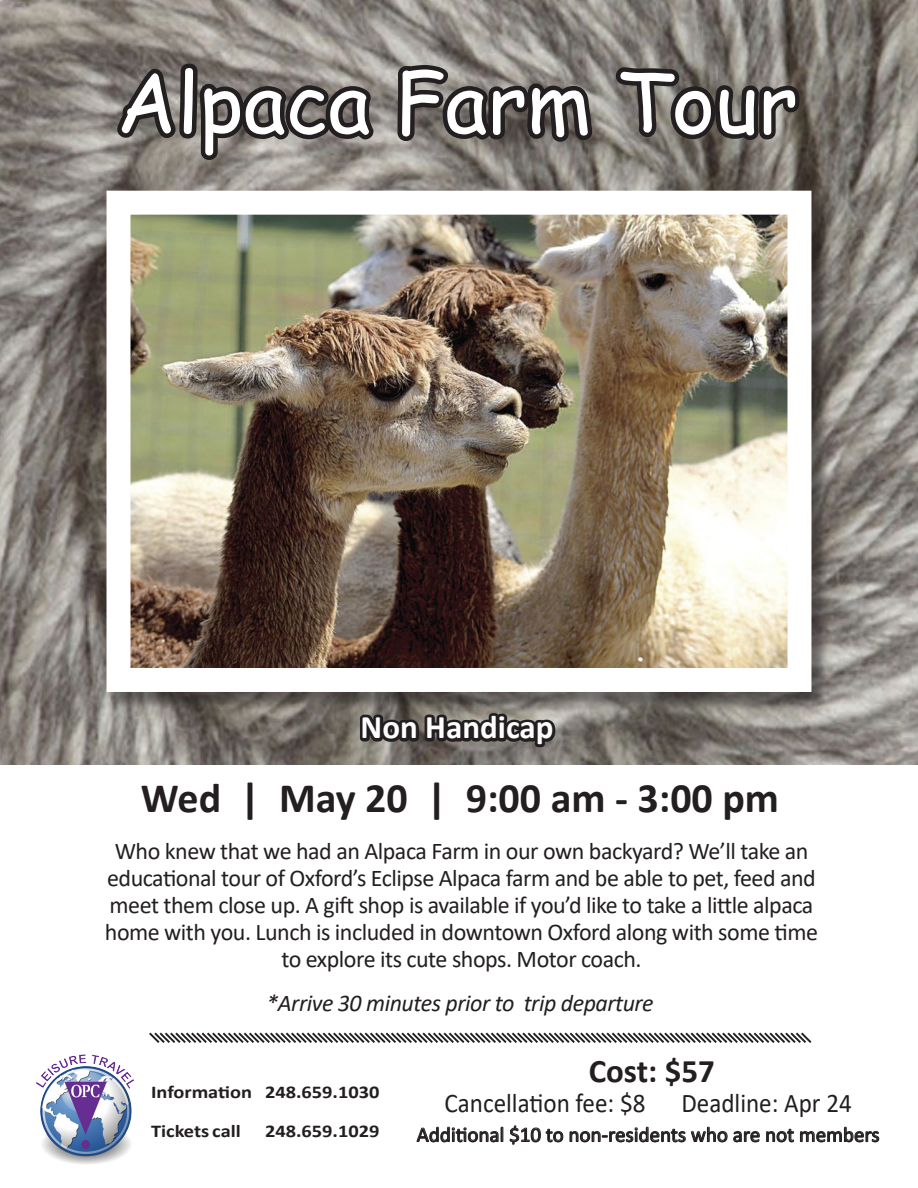
<style>
.page{position:relative;width:918px;height:1188px;background:#fff}
.page>*{position:absolute;margin:0;border:0;box-sizing:border-box;transform-origin:0 0}
.t1{font:81.75px "Comic Sans MS";color:#fff}
.t2{font:700 42px "Calibri";color:#231f20}
.t3{font:700 33px "Calibri";color:#fff}
.t4{font:700 33px "Calibri";color:#231f20}
.t5{font:27px "Calibri";color:#231f20;scale:.93 1}
.t6{font:24px/27px "Calibri";letter-spacing:-.02em;color:#231f20;text-align:center}
.t7{font:italic 24px "Calibri";letter-spacing:-.02em;color:#231f20}
.t8{font:21px "Calibri";color:#231f20}
.t9{font:700 18px "Calibri";color:#231f20;scale:1.13 1}
</style>
<div class="page">
<img style="left:0;top:0;width:918px;height:765px">
<img style="left:36px;top:1054px;width:98px;height:110px">
<svg style="left:416px;top:1125px;width:344px;height:20px"></svg>
<svg style="left:766px;top:1128px;width:28px;height:14px"></svg>
<svg style="left:800px;top:1126px;width:80px;height:16px"></svg>
<svg style="left:113px;top:59px;width:268px;height:109px;background:#66615e"></svg>
<svg style="left:390px;top:59px;width:209px;height:91px;background:#5b5754"></svg>
<svg style="left:608px;top:61px;width:196px;height:85px;background:#5c5753"></svg>
<div style="left:109px;top:193px;width:721px;height:518px;background:#231f20;opacity:.5"></div>
<img style="left:132px;top:216px;width:654px;height:451px">
<svg style="left:149px;top:1032px;width:663px;height:11px"></svg>
<svg style="left:355px;top:690px;width:205px;height:71px;background:#625d59"></svg>
<p class="t1" style="left:116px;top:42px;width:683px">Alpaca Farm Tour</p>
<p class="t3" style="left:361px;top:704px;width:194px">Non Handicap</p>
<p class="t2" style="left:141px;top:769px;width:640px">Wed | May 20 | 9:00 am - 3:00 pm</p>
<p class="t6" style="left:105px;top:837px;width:715px">Who knew that we had an Alpaca Farm in our own backyard? We’ll take an educational tour of Oxford’s Eclipse Alpaca farm and be able to pet, feed and meet them close up. A gift shop is available if you’d like to take a little alpaca home with you. Lunch is included in downtown Oxford along with some time</p>
<p class="t6" style="left:281px;top:945px;width:362px">to explore its cute shops. Motor coach.</p>
<p class="t7" style="left:266px;top:986px;width:389px">*Arrive 30 minutes prior to trip departure</p>
<p class="t9" style="left:151px;top:1080px;width:204px">Information 248.659.1030</p>
<p class="t9" style="left:151px;top:1118px;width:81px">Tickets call</p>
<p class="t9" style="left:265px;top:1118px;width:103px">248.659.1029</p>
<p class="t4" style="left:589px;top:1047px;width:128px">Cost: $57</p>
<p class="t5" style="left:445px;top:1084px;width:218px">Cancellation fee: $8</p>
<p class="t5" style="left:681px;top:1084px;width:185px">Deadline: Apr 24</p>
<p class="t8" style="left:417px;top:1120px;width:464px">Additional $10 to non-residents who are not members</p>
</div>
